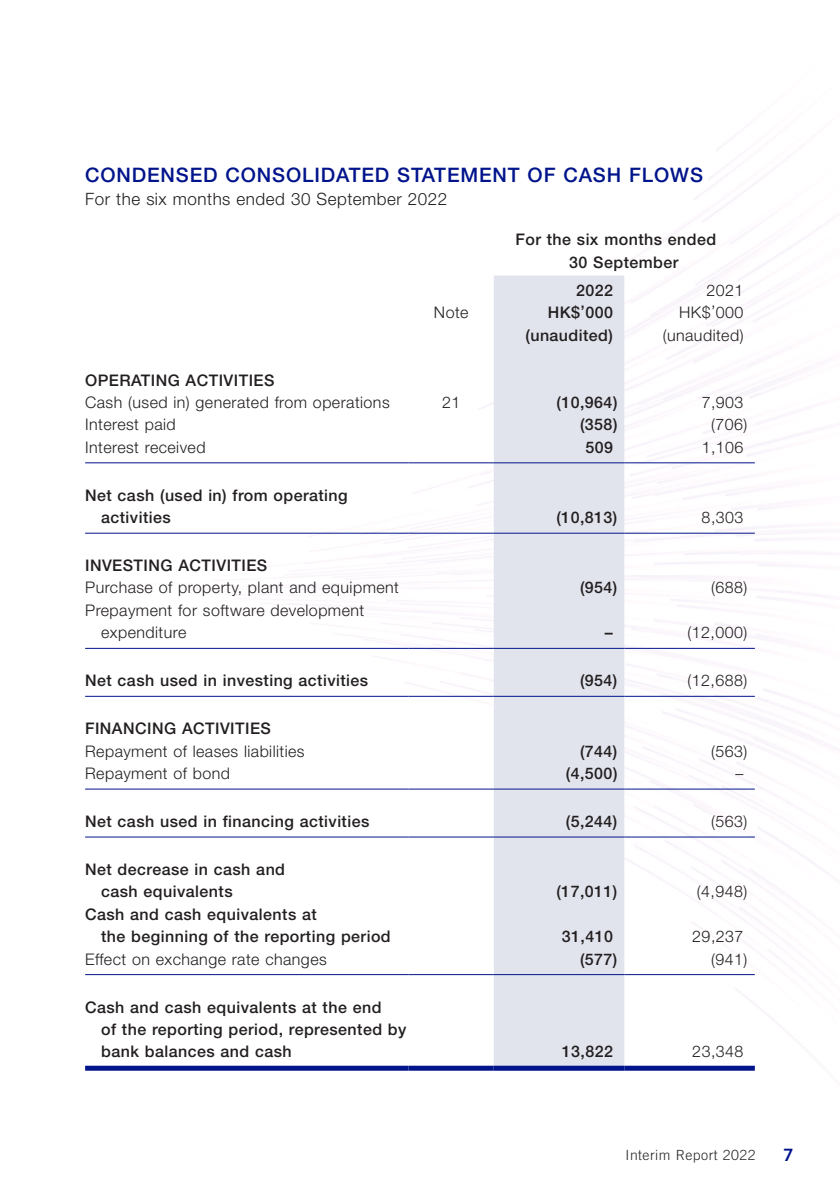
<style>
.page{position:relative;width:840px;height:1191px;background:#fff}
.page>*{position:absolute;margin:0;border:0;box-sizing:border-box;transform-origin:0 0}
.t1{font:500 20px "Helvetica Neue LT Std";letter-spacing:.045em;color:#00148b}
.t2{font:300 17px "Helvetica Neue LT Std";letter-spacing:.03em;color:#231f20}
.t3{font:17px "Trade Gothic LT Std Bd 2";color:#00148b}
.t4{font:500 16px/22.4px "Helvetica Neue LT Std";letter-spacing:.03em;color:#231f20}
.t5{font:300 16px/22.4px "Helvetica Neue LT Std";letter-spacing:.03em;color:#231f20}
.t6{font:300 14px "Trade Gothic LT Std";letter-spacing:.035em;color:#231f20}
</style>
<div class="page">
<img style="left:85px;top:133px;width:752px;height:938px">
<div style="left:493px;top:275px;width:131px;height:790px;background:#e2e4ed"></div>
<hr style="left:85px;top:462px;width:323px;height:1px;background:#00148b">
<hr style="left:408px;top:462px;width:85px;height:1px;background:#00148b">
<hr style="left:493px;top:462px;width:131px;height:1px;background:#00148b">
<hr style="left:624px;top:462px;width:130px;height:1px;background:#00148b">
<hr style="left:85px;top:532px;width:323px;height:1px;background:#00148b">
<hr style="left:408px;top:532px;width:85px;height:1px;background:#00148b">
<hr style="left:493px;top:532px;width:131px;height:1px;background:#00148b">
<hr style="left:624px;top:532px;width:130px;height:1px;background:#00148b">
<hr style="left:85px;top:648px;width:323px;height:1px;background:#00148b">
<hr style="left:408px;top:648px;width:85px;height:1px;background:#00148b">
<hr style="left:493px;top:648px;width:131px;height:1px;background:#00148b">
<hr style="left:624px;top:648px;width:130px;height:1px;background:#00148b">
<hr style="left:85px;top:696px;width:323px;height:1px;background:#00148b">
<hr style="left:408px;top:696px;width:85px;height:1px;background:#00148b">
<hr style="left:493px;top:696px;width:131px;height:1px;background:#00148b">
<hr style="left:624px;top:696px;width:130px;height:1px;background:#00148b">
<hr style="left:85px;top:788px;width:323px;height:1px;background:#00148b">
<hr style="left:408px;top:788px;width:85px;height:1px;background:#00148b">
<hr style="left:493px;top:788px;width:131px;height:1px;background:#00148b">
<hr style="left:624px;top:788px;width:130px;height:1px;background:#00148b">
<hr style="left:85px;top:836px;width:323px;height:1px;background:#00148b">
<hr style="left:408px;top:836px;width:85px;height:1px;background:#00148b">
<hr style="left:493px;top:836px;width:131px;height:1px;background:#00148b">
<hr style="left:624px;top:836px;width:130px;height:1px;background:#00148b">
<hr style="left:85px;top:974px;width:323px;height:1px;background:#00148b">
<hr style="left:408px;top:974px;width:85px;height:1px;background:#00148b">
<hr style="left:493px;top:974px;width:131px;height:1px;background:#00148b">
<hr style="left:624px;top:974px;width:130px;height:1px;background:#00148b">
<div style="left:85px;top:1065px;width:323px;height:5px;background:#00148b"></div>
<div style="left:408px;top:1065px;width:85px;height:5px;background:#00148b"></div>
<div style="left:493px;top:1065px;width:131px;height:5px;background:#00148b"></div>
<div style="left:624px;top:1065px;width:130px;height:5px;background:#00148b"></div>
<p class="t1" style="left:85px;top:163px;width:619px">CONDENSED CONSOLIDATED STATEMENT OF CASH FLOWS</p>
<p class="t2" style="left:85px;top:188px;width:363px">For the six months ended 30 September 2022</p>
<p class="t4" style="left:569px;top:228px;width:148px;text-indent:-54px">For the six months ended<br>30 September</p>
<p class="t4" style="left:575px;top:279px;width:38px">2022</p>
<p class="t5" style="left:706px;top:279px;width:38px">2021</p>
<p class="t5" style="left:433px;top:301px;width:36px">Note</p>
<p class="t4" style="left:547px;top:301px;width:67px">HK$’000</p>
<p class="t5" style="left:678px;top:301px;width:66px">HK$’000</p>
<p class="t4" style="left:525px;top:324px;width:89px">(unaudited)</p>
<p class="t5" style="left:662px;top:323px;width:82px">(unaudited)</p>
<p class="t4" style="left:85px;top:368px;width:191px">OPERATING ACTIVITIES</p>
<p class="t5" style="left:85px;top:391px;width:306px">Cash (used in) generated from operations</p>
<p class="t5" style="left:442px;top:391px;width:20px">21</p>
<p class="t4" style="left:556px;top:391px;width:62px">(10,964)</p>
<p class="t5" style="left:701px;top:391px;width:43px">7,903</p>
<p class="t5" style="left:85px;top:413px;width:92px">Interest paid</p>
<p class="t4" style="left:579px;top:413px;width:39px">(358)</p>
<p class="t5" style="left:710px;top:413px;width:38px">(706)</p>
<p class="t5" style="left:85px;top:435px;width:122px">Interest received</p>
<p class="t4" style="left:585px;top:436px;width:29px">509</p>
<p class="t5" style="left:701px;top:435px;width:43px">1,106</p>
<p class="t4" style="left:101px;top:483px;width:248px;text-indent:-16px">Net cash (used in) from operating activities</p>
<p class="t4" style="left:556px;top:506px;width:62px">(10,813)</p>
<p class="t5" style="left:701px;top:506px;width:43px">8,303</p>
<p class="t4" style="left:85px;top:554px;width:184px">INVESTING ACTIVITIES</p>
<p class="t5" style="left:85px;top:576px;width:315px">Purchase of property, plant and equipment</p>
<p class="t4" style="left:579px;top:576px;width:39px">(954)</p>
<p class="t5" style="left:710px;top:576px;width:38px">(688)</p>
<p class="t5" style="left:101px;top:598px;width:264px;text-indent:-16px">Prepayment for software development expenditure</p>
<p class="t4" style="left:604px;top:621px;width:9px">–</p>
<p class="t5" style="left:687px;top:621px;width:61px">(12,000)</p>
<p class="t4" style="left:85px;top:669px;width:284px">Net cash used in investing activities</p>
<p class="t4" style="left:579px;top:669px;width:39px">(954)</p>
<p class="t5" style="left:687px;top:669px;width:61px">(12,688)</p>
<p class="t4" style="left:85px;top:717px;width:187px">FINANCING ACTIVITIES</p>
<p class="t5" style="left:85px;top:739px;width:221px">Repayment of leases liabilities</p>
<p class="t4" style="left:579px;top:739px;width:39px">(744)</p>
<p class="t5" style="left:710px;top:739px;width:38px">(563)</p>
<p class="t5" style="left:85px;top:762px;width:146px">Repayment of bond</p>
<p class="t4" style="left:565px;top:762px;width:53px">(4,500)</p>
<p class="t5" style="left:735px;top:762px;width:9px">–</p>
<p class="t4" style="left:85px;top:810px;width:285px">Net cash used in financing activities</p>
<p class="t4" style="left:565px;top:810px;width:53px">(5,244)</p>
<p class="t5" style="left:710px;top:809px;width:38px">(563)</p>
<p class="t4" style="left:101px;top:858px;width:185px;text-indent:-16px">Net decrease in cash and cash equivalents</p>
<p class="t4" style="left:556px;top:880px;width:62px">(17,011)</p>
<p class="t5" style="left:696px;top:880px;width:52px">(4,948)</p>
<p class="t4" style="left:101px;top:902px;width:291px;text-indent:-16px">Cash and cash equivalents at<br>the beginning of the reporting period</p>
<p class="t4" style="left:561px;top:925px;width:53px">31,410</p>
<p class="t5" style="left:692px;top:925px;width:53px">29,237</p>
<p class="t5" style="left:85px;top:947px;width:243px">Effect on exchange rate changes</p>
<p class="t4" style="left:579px;top:947px;width:39px">(577)</p>
<p class="t5" style="left:710px;top:947px;width:38px">(941)</p>
<p class="t4" style="left:101px;top:995px;width:307px;text-indent:-16px">Cash and cash equivalents at the end<br>of the reporting period, represented by bank balances and cash</p>
<p class="t4" style="left:561px;top:1040px;width:53px">13,822</p>
<p class="t5" style="left:692px;top:1040px;width:53px">23,348</p>
<p class="t6" style="left:625px;top:1146px;width:131px">Interim Report 2022</p>
<p class="t3" style="left:782px;top:1144px;width:12px">7</p>
</div>
